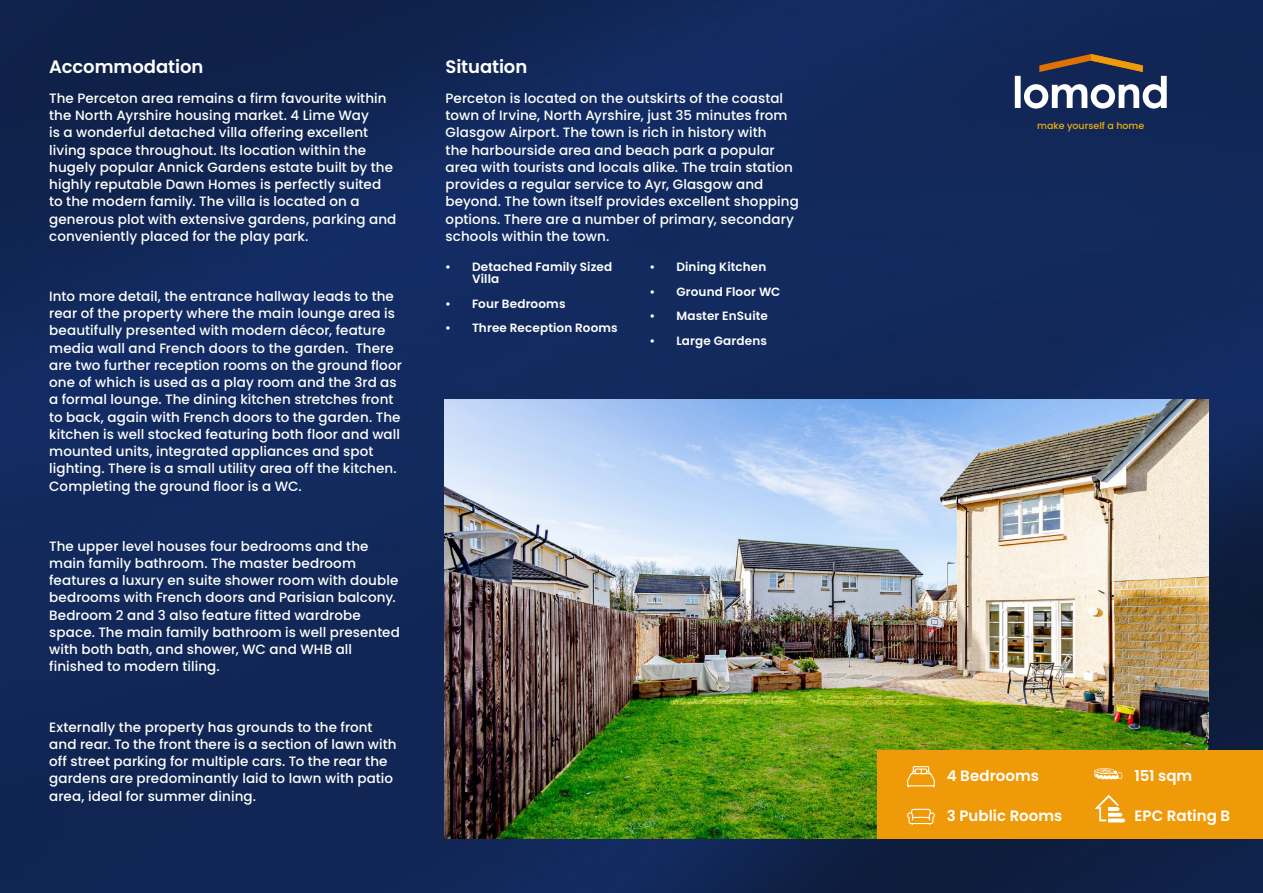
<style>
.page{position:relative;width:1263px;height:893px;background:#fff}
.page>*{position:absolute;margin:0;border:0;box-sizing:border-box;transform-origin:0 0}
.t1{font:600 18px "Poppins";letter-spacing:-.005em;color:#fff}
.Paragraph{font:600 15px "Poppins";letter-spacing:.005em;color:#fff}
.Paragraph-2{font:500 13.5px/17.2px "Poppins";letter-spacing:.005em;color:#fff}
.Paragraph-3{font:600 12px/12px "Poppins";letter-spacing:.01em;color:#fff}
.t2{font:500 9.45px "Poppins";color:#efb009}
</style>
<div class="page">
<img style="left:0;top:0;width:1263px;height:893px">
<svg style="left:1015px;top:54px;width:152px;height:55px"></svg>
<img style="left:444px;top:400px;width:764px;height:439px">
<div style="left:877px;top:751px;width:386px;height:88px;background:#ef9b09"></div>
<svg style="left:907px;top:766px;width:28px;height:22px"></svg>
<svg style="left:907px;top:808px;width:28px;height:17px"></svg>
<svg style="left:1094px;top:768px;width:28px;height:11px"></svg>
<svg style="left:1094px;top:795px;width:31px;height:27px"></svg>
<p class="t1" style="left:49px;top:56px;width:156px">Accommodation</p>
<p class="Paragraph-2" style="left:49px;top:90px;width:349px">The Perceton area remains a firm favourite within the North Ayrshire housing market. 4 Lime Way<br>is a wonderful detached villa offering excellent living space throughout. Its location within the hugely popular Annick Gardens estate built by the highly reputable Dawn Homes is perfectly suited to the modern family. The villa is located on a generous plot with extensive gardens, parking and conveniently placed for the play park.</p>
<p class="Paragraph-2" style="left:49px;top:288px;width:354px">Into more detail, the entrance hallway leads to the rear of the property where the main lounge area is beautifully presented with modern décor, feature media wall and French doors to the garden. There are two further reception rooms on the ground floor one of which is used as a play room and the 3rd as a formal lounge. The dining kitchen stretches front to back, again with French doors to the garden. The kitchen is well stocked featuring both floor and wall mounted units, integrated appliances and spot lighting. There is a small utility area off the kitchen.<br>Completing the ground floor is a WC.</p>
<p class="Paragraph-2" style="left:49px;top:537px;width:352px">The upper level houses four bedrooms and the main family bathroom. The master bedroom features a luxury en suite shower room with double bedrooms with French doors and Parisian balcony.<br>Bedroom 2 and 3 also feature fitted wardrobe space. The main family bathroom is well presented with both bath, and shower, WC and WHB all finished to modern tiling.</p>
<p class="Paragraph-2" style="left:49px;top:718px;width:349px">Externally the property has grounds to the front and rear. To the front there is a section of lawn with off street parking for multiple cars. To the rear the gardens are predominantly laid to lawn with patio area, ideal for summer dining.</p>
<p class="t1" style="left:446px;top:56px;width:83px">Situation</p>
<p class="Paragraph-2" style="left:446px;top:90px;width:355px">Perceton is located on the outskirts of the coastal town of Irvine, North Ayrshire, just 35 minutes from Glasgow Airport. The town is rich in history with<br>the harbourside area and beach park a popular area with tourists and locals alike. The train station provides a regular service to Ayr, Glasgow and beyond. The town itself provides excellent shopping options. There are a number of primary, secondary schools within the town.</p>
<p class="Paragraph-3" style="left:472px;top:261px;width:142px;text-indent:-27px">• Detached Family Sized<br>Villa</p>
<p class="Paragraph-3" style="left:445px;top:298px;width:122px">• Four Bedrooms</p>
<p class="Paragraph-3" style="left:445px;top:322px;width:174px">• Three Reception Rooms</p>
<p class="Paragraph-3" style="left:649px;top:261px;width:119px">• Dining Kitchen</p>
<p class="Paragraph-3" style="left:649px;top:286px;width:133px">• Ground Floor WC</p>
<p class="Paragraph-3" style="left:649px;top:310px;width:120px">• Master EnSuite</p>
<p class="Paragraph-3" style="left:649px;top:335px;width:119px">• Large Gardens</p>
<p class="t2" style="left:1037px;top:120px;width:109px">make yourself a home</p>
<p class="Paragraph" style="left:947px;top:767px;width:94px">4 Bedrooms</p>
<p class="Paragraph" style="left:947px;top:807px;width:117px">3 Public Rooms</p>
<p class="Paragraph" style="left:1134px;top:767px;width:59px">151 sqm</p>
<p class="Paragraph" style="left:1134px;top:807px;width:97px">EPC Rating B</p>
</div>
